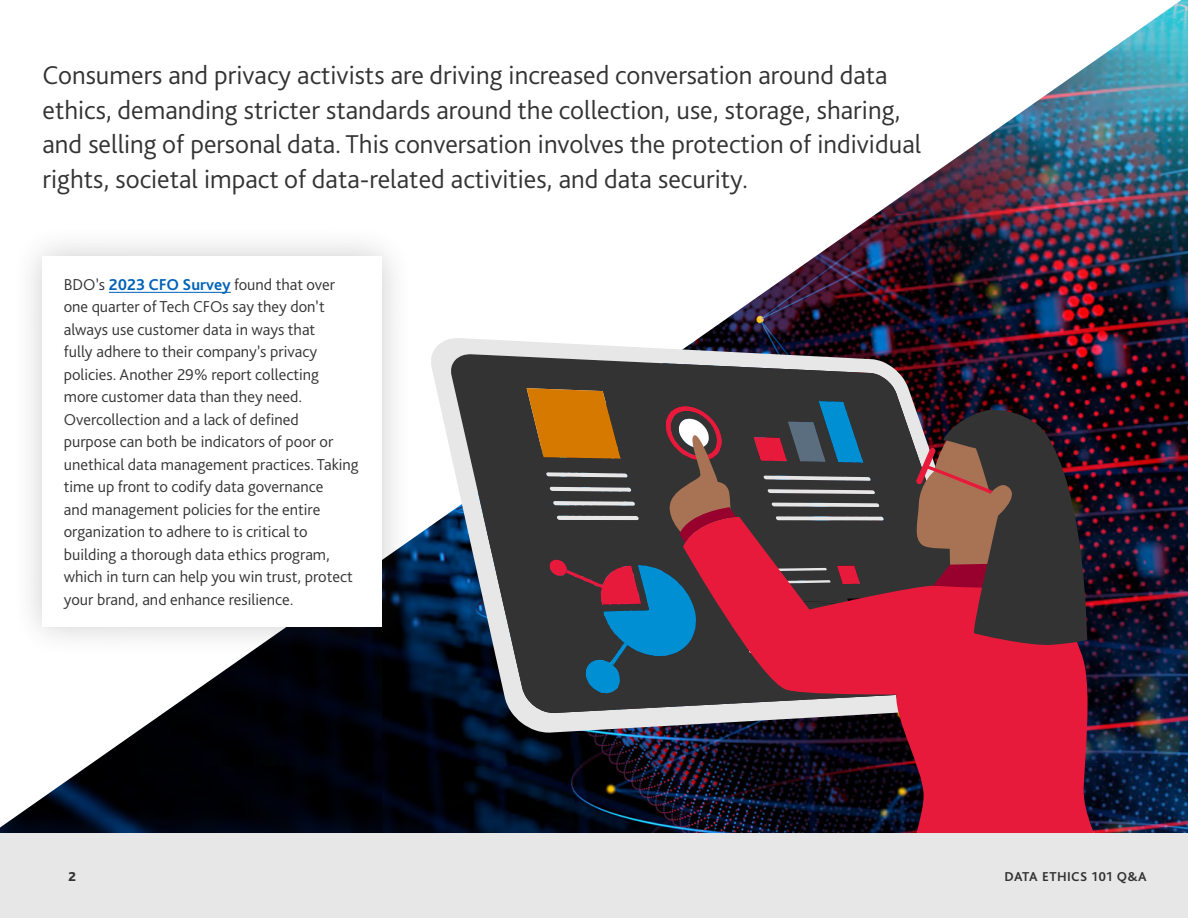
<style>
.page{position:relative;width:1188px;height:918px;background:#fff}
.page>*{position:absolute;margin:0;border:0;box-sizing:border-box;transform-origin:0 0}
.t1{font:300 27px/34.5px "Bliss Pro";color:#333}
.Body_copy{font:300 16.5px/22.5px "Bliss Pro";color:#333}
.t2{font:700 13.5px "Bliss Pro";letter-spacing:.03em;color:#333}
.t3{font:800 13.5px "Bliss Pro";color:#333}
.s1{font-weight:700;color:#0062b8}
</style>
<div class="page">
<img style="left:0;top:0;width:1181px;height:828px">
<svg style="left:431px;top:338px;width:546px;height:395px"></svg>
<svg style="left:451px;top:354px;width:541px;height:359px;background:#45464a"></svg>
<svg style="left:754px;top:401px;width:109px;height:62px;background:#3d4d62"></svg>
<svg style="left:550px;top:560px;width:133px;height:133px;background:#324c63"></svg>
<svg style="left:546px;top:472px;width:81px;height:5px"></svg>
<svg style="left:550px;top:487px;width:81px;height:5px"></svg>
<svg style="left:553px;top:501px;width:82px;height:5px"></svg>
<svg style="left:557px;top:516px;width:82px;height:4px"></svg>
<svg style="left:764px;top:476px;width:107px;height:5px"></svg>
<svg style="left:768px;top:489px;width:107px;height:5px"></svg>
<svg style="left:772px;top:503px;width:107px;height:4px"></svg>
<svg style="left:776px;top:516px;width:108px;height:1px"></svg>
<svg style="left:527px;top:388px;width:94px;height:71px;background:#b26a0c"></svg>
<svg style="left:683px;top:517px;width:428px;height:316px;background:#852238"></svg>
<svg style="left:666px;top:406px;width:70px;height:137px;background:#804748"></svg>
<svg style="left:913px;top:408px;width:174px;height:238px;background:#5f3739"></svg>
<div style="left:11px;top:224px;width:403px;height:434px;background:#333;opacity:.25"></div>
<div style="left:43px;top:256px;width:339px;height:370px;background:#fff"></div>
<hr style="left:109px;top:292px;width:122px;height:1px;background:#0062b8">
<div style="left:0;top:833px;width:1188px;height:85px;background:#e7e7e7"></div>
<p class="t1" style="left:43px;top:57px;width:880px">Consumers and privacy activists are driving increased conversation around data ethics, demanding stricter standards around the collection, use, storage, sharing, and selling of personal data. This conversation involves the protection of individual rights, societal impact of data-related activities, and data security.</p>
<p class="Body_copy" style="left:64px;top:273px;width:297px">BDO’s <span class="s1">2023 CFO Survey</span> found that over one quarter of Tech CFOs say they don’t always use customer data in ways that<br>fully adhere to their company’s privacy policies. Another 29% report collecting<br>more customer data than they need.<br>Overcollection and a lack of defined<br>purpose can both be indicators of poor or unethical data management practices. Taking time up front to codify data governance<br>and management policies for the entire organization to adhere to is critical to building a thorough data ethics program, which in turn can help you win trust, protect your brand, and enhance resilience.</p>
<p class="t3" style="left:69px;top:868px;width:9px">2</p>
<p class="t2" style="left:1004px;top:868px;width:144px">DATA ETHICS 101 Q&amp;A</p>
</div>
